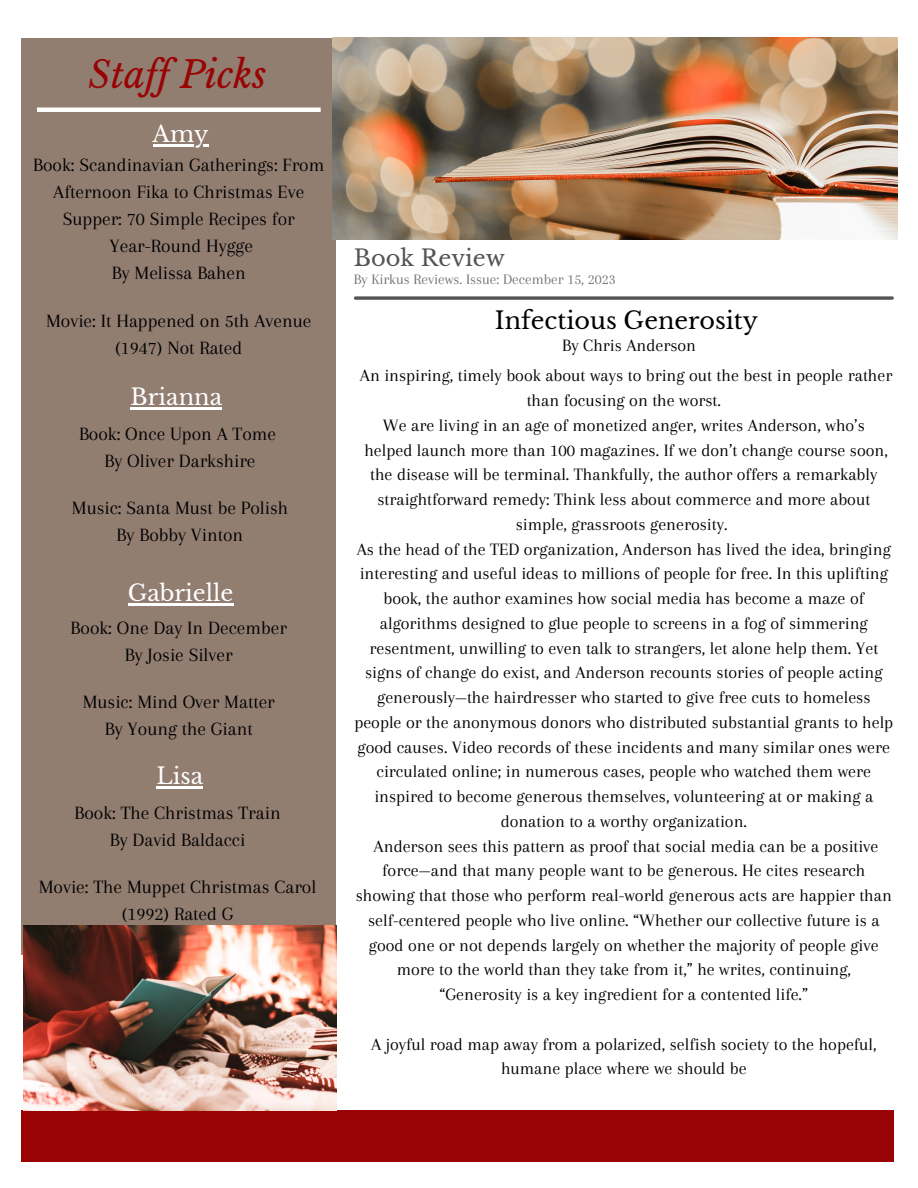
<style>
.page{position:relative;width:918px;height:1188px;background:#fff}
.page>*{position:absolute;margin:0;border:0;box-sizing:border-box;transform-origin:0 0}
.t1{font:italic 36.9px "Libre Baskerville";color:#990303}
.t2{font:23.85px "Libre Baskerville";color:#000}
.t3{font:22.5px "Libre Baskerville";color:#fff}
.t4{font:22.5px "Libre Baskerville";color:#545454}
.t5{font:19.5px/27px "Arapey";color:#000;text-align:center}
.t6{font:18px/24.8px "Arapey";color:#000;text-align:center}
.t7{font:15px "Arapey";color:#737373}
</style>
<div class="page">
<div style="left:21px;top:38px;width:315px;height:917px;background:#927d71"></div>
<div style="left:21px;top:1110px;width:873px;height:52px;background:#990303"></div>
<div style="left:37px;top:107px;width:284px;height:5px;background:#fff"></div>
<svg style="left:356px;top:296px;width:536px;height:4px;background:#6e6e6e"></svg>
<img style="left:333px;top:38px;width:564px;height:201px">
<img style="left:24px;top:926px;width:313px;height:184px">
<hr style="left:153px;top:145px;width:56px;height:2px;background:#fff">
<hr style="left:131px;top:408px;width:91px;height:2px;background:#fff">
<hr style="left:128px;top:603px;width:105px;height:2px;background:#fff">
<hr style="left:157px;top:787px;width:46px;height:2px;background:#fff">
<p class="t1" style="left:89px;top:52px;width:179px">Staf Picks</p>
<p class="t3" style="left:153px;top:121px;width:57px">Amy</p>
<p class="t5" style="left:33px;top:152px;width:293px">Book: Scandinavian Gatherings: From<br>Afternoon Fika to Christmas Eve<br>Supper: 70 Simple Recipes for</p>
<p class="t5" style="left:109px;top:233px;width:145px">Year-Round Hygge</p>
<p class="t5" style="left:112px;top:260px;width:136px">By Melissa Bahen</p>
<p class="t5" style="left:46px;top:307px;width:267px">Movie: It Happened on 5th Avenue</p>
<p class="t5" style="left:115px;top:334px;width:129px">(1947) Not Rated</p>
<p class="t3" style="left:131px;top:384px;width:93px">Brianna</p>
<p class="t5" style="left:79px;top:420px;width:199px">Book: Once Upon A Tome</p>
<p class="t5" style="left:104px;top:447px;width:153px">By Oliver Darkshire</p>
<p class="t5" style="left:72px;top:494px;width:218px">Music: Santa Must be Polish</p>
<p class="t5" style="left:117px;top:521px;width:128px">By Bobby Vinton</p>
<p class="t3" style="left:128px;top:579px;width:107px">Gabrielle</p>
<p class="t5" style="left:71px;top:614px;width:218px">Book: One Day In December</p>
<p class="t5" style="left:125px;top:641px;width:109px">By Josie Silver</p>
<p class="t5" style="left:83px;top:688px;width:194px">Music: Mind Over Matter</p>
<p class="t5" style="left:105px;top:715px;width:149px">By Young the Giant</p>
<p class="t3" style="left:157px;top:763px;width:48px">Lisa</p>
<p class="t5" style="left:74px;top:799px;width:208px">Book: The Christmas Train</p>
<p class="t5" style="left:110px;top:826px;width:137px">By David Baldacci</p>
<p class="t5" style="left:39px;top:873px;width:279px">Movie: The Muppet Christmas Carol (1992) Rated G</p>
<p class="t4" style="left:354px;top:244px;width:153px">Book Review</p>
<p class="t7" style="left:354px;top:271px;width:263px">By Kirkus Reviews. Issue: December 15, 2023</p>
<p class="t2" style="left:495px;top:306px;width:265px">Infectious Generosity</p>
<p class="t6" style="left:562px;top:332px;width:135px">By Chris Anderson</p>
<p class="t6" style="left:360px;top:363px;width:534px">An inspiring, timely book about ways to bring out the best in people rather than focusing on the worst.</p>
<p class="t6" style="left:383px;top:413px;width:483px">We are living in an age of monetized anger, writes Anderson, who’s</p>
<p class="t6" style="left:364px;top:437px;width:525px">helped launch more than 100 magazines. If we don’t change course soon, the disease will be terminal. Thankfully, the author offers a remarkably straightforward remedy: Think less about commerce and more about simple, grassroots generosity.</p>
<p class="t6" style="left:354px;top:536px;width:540px">As the head of the TED organization, Anderson has lived the idea, bringing interesting and useful ideas to millions of people for free. In this uplifting book, the author examines how social media has become a maze of algorithms designed to glue people to screens in a fog of simmering resentment, unwilling to even talk to strangers, let alone help them. Yet signs of change do exist, and Anderson recounts stories of people acting generously—the hairdresser who started to give free cuts to homeless people or the anonymous donors who distributed substantial grants to help good causes. Video records of these incidents and many similar ones were circulated online; in numerous cases, people who watched them were inspired to become generous themselves, volunteering at or making a donation to a worthy organization.</p>
<p class="t6" style="left:356px;top:833px;width:538px">Anderson sees this pattern as proof that social media can be a positive force—and that many people want to be generous. He cites research showing that those who perform real-world generous acts are happier than self-centered people who live online. “Whether our collective future is a good one or not depends largely on whether the majority of people give more to the world than they take from it,” he writes, continuing, “Generosity is a key ingredient for a contented life.”</p>
<p class="t6" style="left:371px;top:1031px;width:507px">A joyful road map away from a polarized, selfish society to the hopeful, humane place where we should be</p>
</div>
